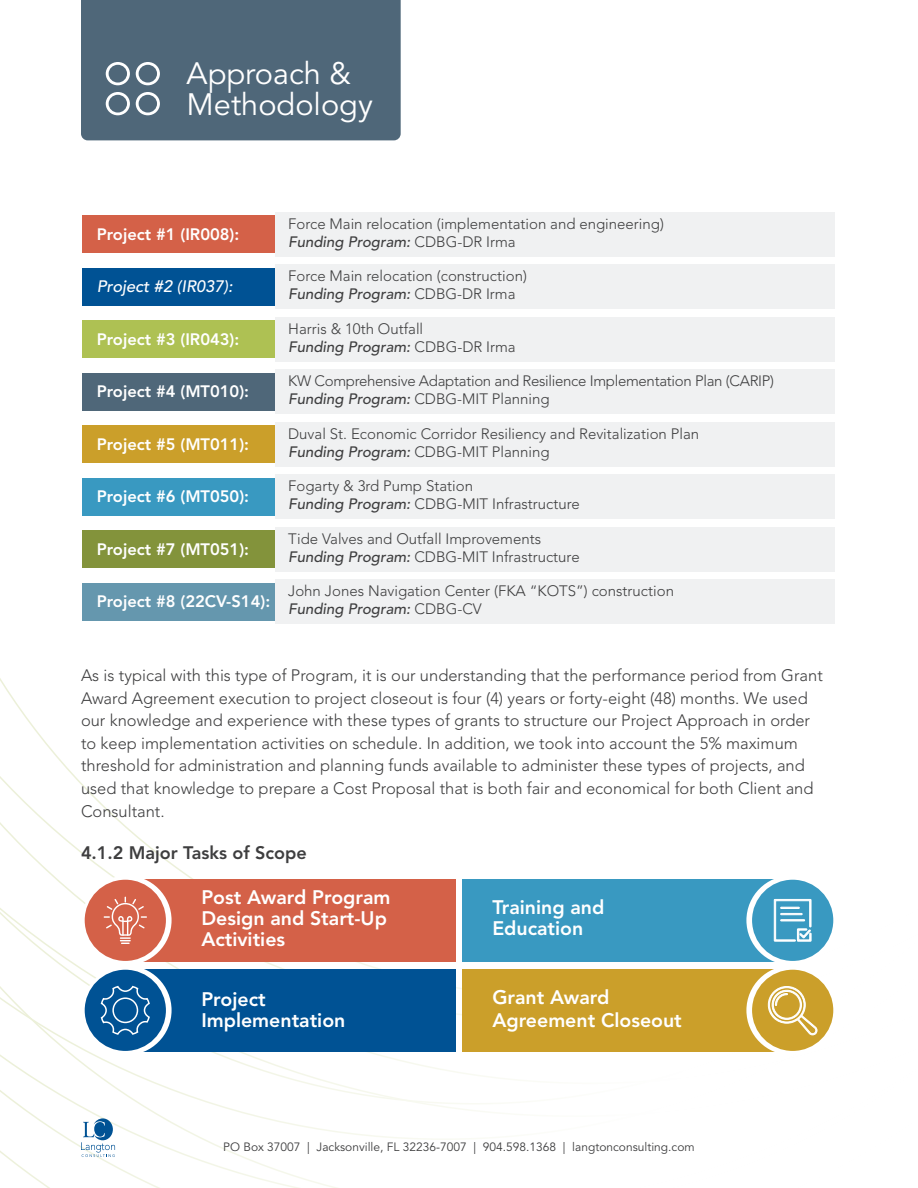
<style>
.page{position:relative;width:918px;height:1188px;background:#fff}
.page>*{position:absolute;margin:0;border:0;box-sizing:border-box;transform-origin:0 0}
.t1{font:30.75px/30px "Avenir LT Std";color:#fff}
.t2{font:800 19.5px/21px "Avenir LT Std";color:#fff}
.t3{font:800 18px "Avenir LT Std";color:#3e3e3f}
.t4{font:300 16.5px/22.5px "Avenir LT Std";color:#3e3e3f}
.t5{font:800 16.5px "Avenir LT Std";color:#fff}
.t6{font:italic 500 16.5px "Avenir LT Std";color:#fff}
.t7{font:300 15px/18px "Avenir LT Std";color:#3e3e3f}
.t8{font:300 15px/18px "Avenir LT Std";letter-spacing:-.02em;color:#3e3e3f}
.t9{font:12px "Avenir LT Std";color:#3e3e3f}
.s1{font-weight:500;font-style:italic}
</style>
<div class="page">
<svg style="left:0;top:678px;width:829px;height:439px"></svg>
<svg style="left:81px;top:1118px;width:34px;height:39px"></svg>
<div style="left:81px;top:0;width:320px;height:140px;background:#4f6779"></div>
<svg style="left:106px;top:92px;width:24px;height:23px"></svg>
<svg style="left:136px;top:92px;width:24px;height:23px"></svg>
<svg style="left:106px;top:62px;width:24px;height:23px"></svg>
<svg style="left:136px;top:62px;width:24px;height:23px"></svg>
<div style="left:462px;top:879px;width:334px;height:83px;background:#3999c1"></div>
<div style="left:746px;top:876px;width:90px;height:89px;border:6px solid #fff;border-radius:50%"></div>
<div style="left:755px;top:883px;width:75px;height:75px;background:#3999c1;border-radius:50%"></div>
<div style="left:752px;top:880px;width:81px;height:81px;border:6px solid #3999c1;border-radius:50%"></div>
<div style="left:122px;top:879px;width:334px;height:83px;background:#d46148"></div>
<div style="left:82px;top:876px;width:90px;height:89px;border:6px solid #fff;border-radius:50%"></div>
<div style="left:88px;top:883px;width:75px;height:75px;background:#d46148;border-radius:50%"></div>
<div style="left:85px;top:880px;width:81px;height:81px;border:6px solid #d46148;border-radius:50%"></div>
<div style="left:462px;top:969px;width:334px;height:83px;background:#cb9f2a"></div>
<div style="left:746px;top:966px;width:90px;height:89px;border:6px solid #fff;border-radius:50%"></div>
<div style="left:755px;top:973px;width:75px;height:75px;background:#cb9f2a;border-radius:50%"></div>
<div style="left:752px;top:970px;width:81px;height:81px;border:6px solid #cb9f2a;border-radius:50%"></div>
<div style="left:122px;top:969px;width:334px;height:83px;background:#005294"></div>
<div style="left:82px;top:966px;width:90px;height:89px;border:6px solid #fff;border-radius:50%"></div>
<div style="left:88px;top:973px;width:75px;height:75px;background:#005294;border-radius:50%"></div>
<div style="left:85px;top:970px;width:81px;height:81px;border:6px solid #005294;border-radius:50%"></div>
<svg style="left:104px;top:897px;width:43px;height:47px"></svg>
<svg style="left:100px;top:985px;width:51px;height:51px"></svg>
<svg style="left:774px;top:899px;width:37px;height:42px"></svg>
<svg style="left:768px;top:986px;width:49px;height:49px"></svg>
<div style="left:82px;top:215px;width:193px;height:38px;background:#d46148"></div>
<div style="left:82px;top:268px;width:193px;height:37px;background:#005294"></div>
<div style="left:82px;top:320px;width:193px;height:38px;background:#aec153"></div>
<div style="left:82px;top:373px;width:193px;height:37px;background:#4f6779"></div>
<div style="left:82px;top:425px;width:193px;height:38px;background:#cb9f2a"></div>
<div style="left:82px;top:478px;width:193px;height:37px;background:#3999c1"></div>
<div style="left:82px;top:530px;width:193px;height:38px;background:#83933b"></div>
<div style="left:82px;top:583px;width:193px;height:37px;background:#6597ae"></div>
<div style="left:275px;top:212px;width:560px;height:44px;background:#f0f1f2"></div>
<div style="left:275px;top:264px;width:560px;height:45px;background:#f0f1f2"></div>
<div style="left:275px;top:317px;width:560px;height:44px;background:#f0f1f2"></div>
<div style="left:275px;top:369px;width:560px;height:45px;background:#f0f1f2"></div>
<div style="left:275px;top:422px;width:560px;height:44px;background:#f0f1f2"></div>
<div style="left:275px;top:474px;width:560px;height:45px;background:#f0f1f2"></div>
<div style="left:275px;top:527px;width:560px;height:44px;background:#f0f1f2"></div>
<div style="left:275px;top:579px;width:560px;height:45px;background:#f0f1f2"></div>
<h1 class="t1" style="left:187px;top:60px;width:188px">Approach &amp;<br>Methodology</h1>
<p class="t5" style="left:97px;top:224px;width:144px">Project #1 (IR008):</p>
<p class="t6" style="left:97px;top:277px;width:138px">Project #2 (IR037):</p>
<p class="t5" style="left:97px;top:329px;width:144px">Project #3 (IR043):</p>
<p class="t5" style="left:97px;top:382px;width:154px">Project #4 (MT010):</p>
<p class="t5" style="left:97px;top:434px;width:154px">Project #5 (MT011):</p>
<p class="t5" style="left:97px;top:487px;width:154px">Project #6 (MT050):</p>
<p class="t5" style="left:97px;top:539px;width:154px">Project #7 (MT051):</p>
<p class="t5" style="left:97px;top:592px;width:175px">Project #8 (22CV-S14):</p>
<p class="t7" style="left:288px;top:215px;width:377px">Force Main relocation (implementation and engineering)<br><span class="s1">Funding Program:</span> CDBG-DR Irma</p>
<p class="t7" style="left:288px;top:267px;width:240px">Force Main relocation (construction)<br><span class="s1">Funding Program:</span> CDBG-DR Irma</p>
<p class="t7" style="left:288px;top:320px;width:229px">Harris &amp; 10th Outfall<br><span class="s1">Funding Program:</span> CDBG-DR Irma</p>
<p class="t8" style="left:288px;top:372px;width:487px">KW Comprehensive Adaptation and Resilience Implementation Plan (CARIP)<br><span class="s1">Funding Program:</span> CDBG-MIT Planning</p>
<p class="t7" style="left:288px;top:425px;width:412px">Duval St. Economic Corridor Resiliency and Revitalization Plan<br><span class="s1">Funding Program:</span> CDBG-MIT Planning</p>
<p class="t7" style="left:288px;top:477px;width:293px">Fogarty &amp; 3rd Pump Station<br><span class="s1">Funding Program:</span> CDBG-MIT Infrastructure</p>
<p class="t7" style="left:288px;top:530px;width:293px">Tide Valves and Outfall Improvements<br><span class="s1">Funding Program:</span> CDBG-MIT Infrastructure</p>
<p class="t7" style="left:288px;top:582px;width:387px">John Jones Navigation Center (FKA “KOTS”) construction<br><span class="s1">Funding Program:</span> CDBG-CV</p>
<p class="t4" style="left:81px;top:665px;width:743px">As is typical with this type of Program, it is our understanding that the performance period from Grant Award Agreement execution to project closeout is four (4) years or forty-eight (48) months. We used our knowledge and experience with these types of grants to structure our Project Approach in order to keep implementation activities on schedule. In addition, we took into account the 5% maximum threshold for administration and planning funds available to administer these types of projects, and used that knowledge to prepare a Cost Proposal that is both fair and economical for both Client and Consultant.</p>
<p class="t3" style="left:81px;top:842px;width:227px">4.1.2 Major Tasks of Scope</p>
<p class="t2" style="left:201px;top:887px;width:191px">Post Award Program<br>Design and Start-Up<br>Activities</p>
<p class="t2" style="left:492px;top:897px;width:113px">Training and<br>Education</p>
<p class="t2" style="left:201px;top:989px;width:146px">Project<br>Implementation</p>
<p class="t2" style="left:492px;top:986px;width:191px;line-height:22.5px">Grant Award<br>Agreement Closeout</p>
<p class="t9" style="left:223px;top:1140px;width:473px">PO Box 37007 | Jacksonville, FL 32236-7007 | 904.598.1368 | langtonconsulting.com</p>
</div>
